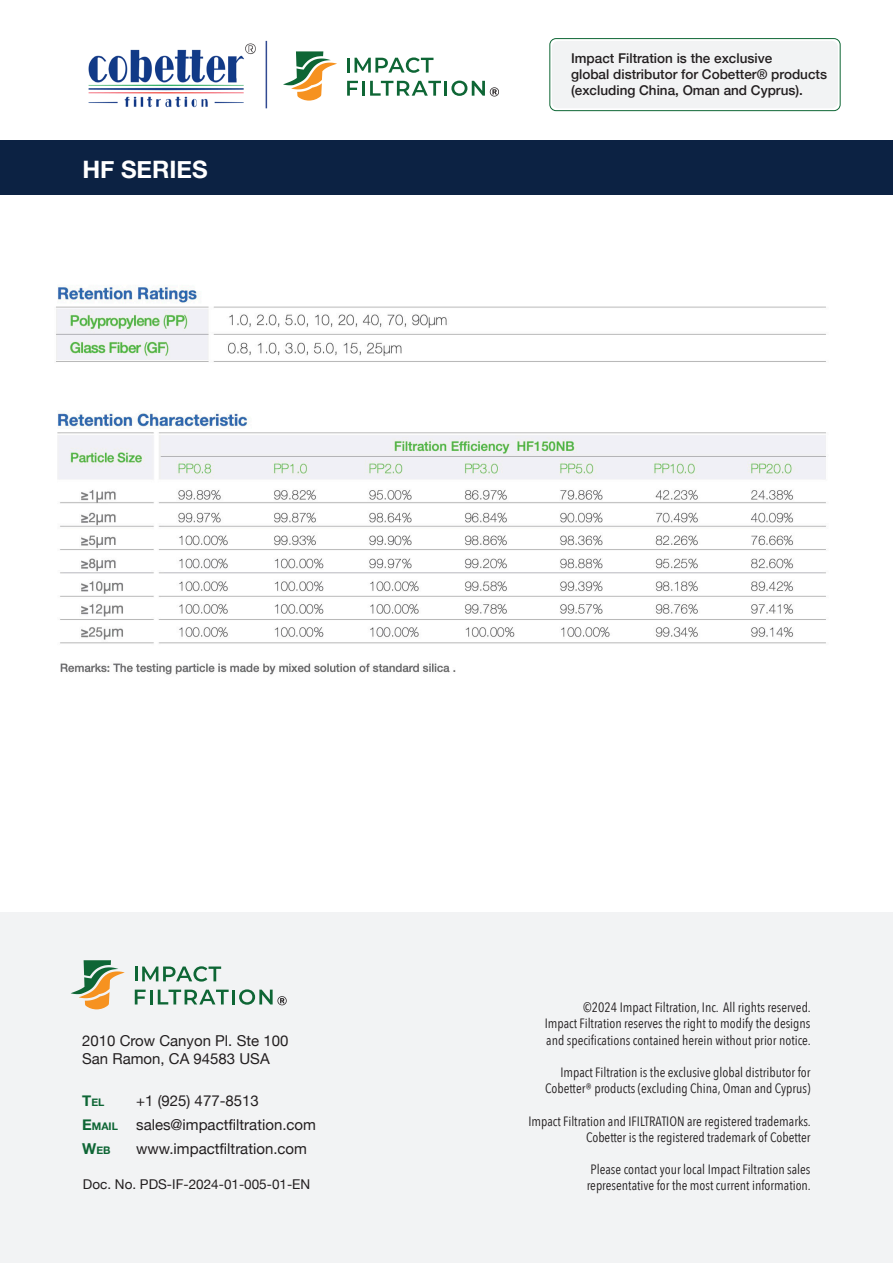
<style>
.page{position:relative;width:893px;height:1263px;background:#fff}
.page>*{position:absolute;margin:0;border:0;box-sizing:border-box;transform-origin:0 0}
.t1{font:700 24px "Helvetica Neue";color:#fff}
.t2{font:15px/18px "Helvetica Neue";color:#231f20}
.t3{font:13.5px/16.2px "Avenir Next Condensed";color:#231f20;text-align:right}
.t4{font:500 13.5px/16.2px "Helvetica Neue";color:#231f20}
.t5{font:13.5px "Helvetica Neue";color:#231f20}
.t6{font:700 10.5px "Helvetica Neue";color:#0e6635}
.s1{font-size:15px}
.s2{font-weight:700;color:#0e6635}
.s3{font-weight:700;font-size:10.5px;color:#0e6635}
</style>
<div class="page">
<div style="left:552px;top:41px;width:286px;height:67px;background:#f2f3f4;border-radius:6px"></div>
<div style="left:549px;top:38px;width:291px;height:73px;border:1px solid #0e6635;border-radius:6px"></div>
<img style="left:56px;top:285px;width:770px;height:390px">
<div style="left:0;top:140px;width:893px;height:55px;background:#0c2243"></div>
<img style="left:88px;top:43px;width:168px;height:65px">
<hr style="left:347px;top:58px;width:3px;height:15px;background:#0e6635">
<svg style="left:355px;top:57px;width:78px;height:16px"></svg>
<svg style="left:347px;top:81px;width:11px;height:15px"></svg>
<hr style="left:362px;top:81px;width:3px;height:15px;background:#0e6635">
<svg style="left:370px;top:81px;width:71px;height:15px"></svg>
<hr style="left:444px;top:81px;width:3px;height:15px;background:#0e6635">
<svg style="left:283px;top:51px;width:54px;height:50px"></svg>
<svg style="left:451px;top:81px;width:48px;height:15px"></svg>
<hr style="left:266px;top:41px;width:1px;height:67px;background:#324a92">
<div style="left:0;top:913px;width:893px;height:350px;background:#f2f3f4"></div>
<hr style="left:135px;top:966px;width:3px;height:15px;background:#0e6635">
<svg style="left:142px;top:966px;width:79px;height:15px"></svg>
<svg style="left:135px;top:990px;width:17px;height:14px"></svg>
<svg style="left:158px;top:990px;width:71px;height:14px"></svg>
<hr style="left:232px;top:990px;width:3px;height:14px;background:#0e6635">
<svg style="left:71px;top:960px;width:54px;height:49px"></svg>
<svg style="left:239px;top:989px;width:48px;height:16px"></svg>
<h1 class="t1" style="left:82px;top:151px;width:127px">HF SERIES</h1>
<p class="t4" style="left:571px;top:49px;width:257px">Impact Filtration is the exclusive<br>global distributor for Cobetter® products (excluding China, Oman and Cyprus).</p>
<p class="t2" style="left:82px;top:1033px;width:208px">2010 Crow Canyon Pl. Ste 100<br>San Ramon, CA 94583 USA</p>
<p class="t6" style="left:82px;top:1094px;width:24px"><span class="s1">T</span>EL</p>
<p class="t2" style="left:82px;top:1090px;width:235px;line-height:24px;text-align:center">+1 (925) 477-8513<br><span class="s2">E</span><span class="s3">MAIL</span> sales@impactfiltration.com</p>
<p class="t6" style="left:82px;top:1142px;width:30px"><span class="s1">W</span>EB</p>
<p class="t2" style="left:136px;top:1141px;width:172px">www.impactfiltration.com</p>
<p class="t3" style="left:545px;top:999px;width:268px;text-align:justify;text-indent:39px">©2024 Impact Filtration, Inc. All rights reserved.<br>Impact Filtration reserves the right to modify the designs and specifications contained herein without prior notice.</p>
<p class="t3" style="left:545px;top:1063px;width:267px">Impact Filtration is the exclusive global distributor for<br>Cobetter® products (excluding China, Oman and Cyprus)</p>
<p class="t3" style="left:528px;top:1112px;width:284px">Impact Filtration and IFILTRATION are registered trademarks.<br>Cobetter is the registered trademark of Cobetter</p>
<p class="t3" style="left:591px;top:1161px;width:221px">Please contact your local Impact Filtration sales</p>
<p class="t5" style="left:83px;top:1175px;width:229px">Doc. No. PDS-IF-2024-01-005-01-EN</p>
<p class="t3" style="left:587px;top:1177px;width:226px">representative for the most current information.</p>
</div>
